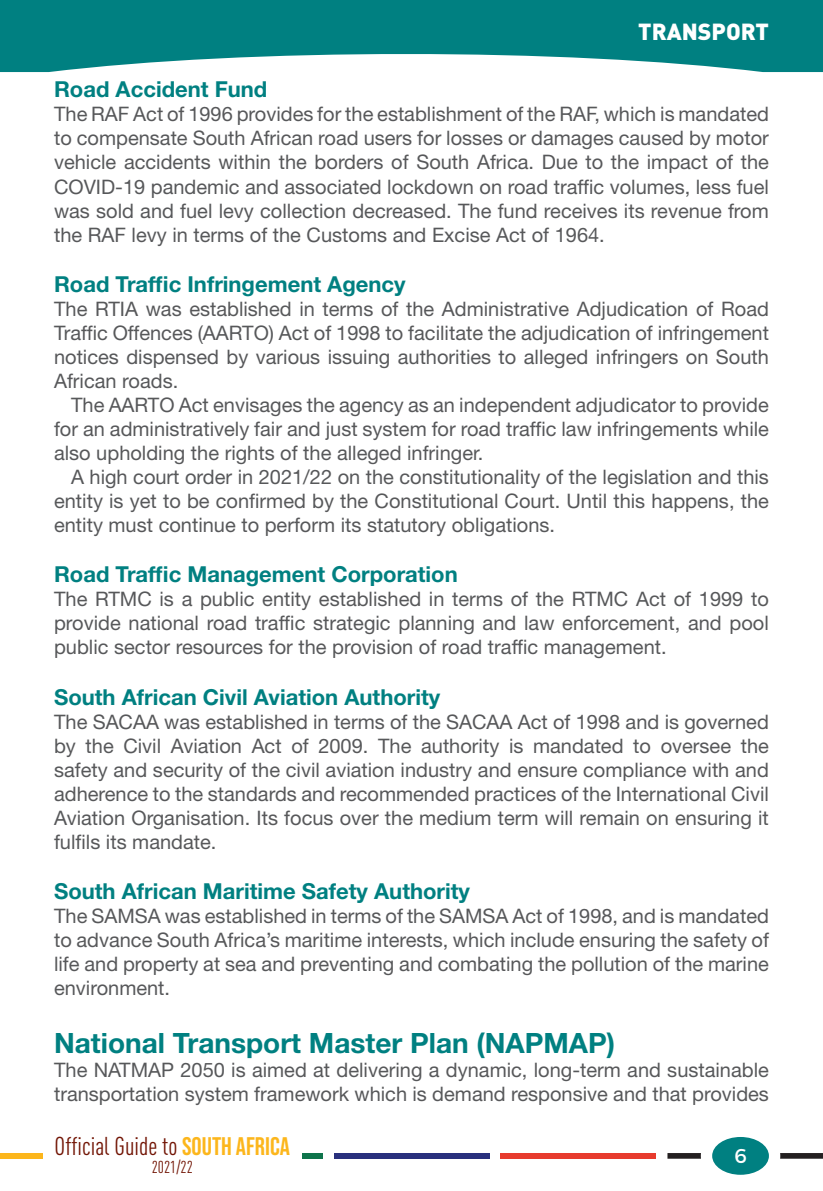
<style>
.page{position:relative;width:823px;height:1191px;background:#fff}
.page>*{position:absolute;margin:0;border:0;box-sizing:border-box;transform-origin:0 0}
.Sub_Heading{font:700 28px "Helvetica Neue LT Std";color:#008081}
.t1{font:condensed 25.4px "DIN Pro";color:#721505}
.t2{font:900 23px "DIN Pro";color:#fff}
.Sub_Heading-2{font:700 22px "Helvetica Neue LT Std";color:#008081}
.Body{font:20px/24px "Helvetica Neue LT Std";color:#57585a;text-align:justify}
.t3{font:20px "Trueno Rg";color:#fff}
.t4{font:condensed 17px "DIN Pro";color:#721505}
.s1{font-family:"Bebas Neue";font-stretch:normal;color:#fcb61c}
</style>
<div class="page">
<svg style="left:0;top:0;width:822px;height:72px;background:#259293"></svg>
<div style="left:0;top:1153px;width:43px;height:5px;background:#fcb61c"></div>
<div style="left:302px;top:1153px;width:20px;height:5px;background:#0e744b"></div>
<div style="left:333px;top:1153px;width:156px;height:5px;background:#29307d"></div>
<div style="left:500px;top:1153px;width:155px;height:5px;background:#e73b2e"></div>
<svg style="left:667px;top:1153px;width:33px;height:5px"></svg>
<svg style="left:780px;top:1153px;width:42px;height:5px"></svg>
<div style="left:711px;top:1137px;width:57px;height:37px;background:#008081;border-radius:50%"></div>
<p class="t2" style="left:638px;top:12px;width:132px">TRANSPORT</p>
<p class="Sub_Heading-2" style="left:54px;top:76px;width:215px">Road Accident Fund</p>
<p class="Body" style="left:54px;top:102px;width:716px">The RAF Act of 1996 provides for the establishment of the RAF, which is mandated to compensate South African road users for losses or damages caused by motor vehicle accidents within the borders of South Africa. Due to the impact of the COVID‐19 pandemic and associated lockdown on road traffic volumes, less fuel was sold and fuel levy collection decreased. The fund receives its revenue from the RAF levy in terms of the Customs and Excise Act of 1964.</p>
<p class="Sub_Heading-2" style="left:54px;top:270px;width:353px">Road Traffic Infringement Agency</p>
<p class="Body" style="left:54px;top:296px;width:716px">The RTIA was established in terms of the Administrative Adjudication of Road Traffic Offences (AARTO) Act of 1998 to facilitate the adjudication of infringement notices dispensed by various issuing authorities to alleged infringers on South African roads.</p>
<p class="Body" style="left:54px;top:392px;width:716px;text-indent:17px">The AARTO Act envisages the agency as an independent adjudicator to provide for an administratively fair and just system for road traffic law infringements while also upholding the rights of the alleged infringer.</p>
<p class="Body" style="left:54px;top:464px;width:716px;text-indent:17px">A high court order in 2021/22 on the constitutionality of the legislation and this entity is yet to be confirmed by the Constitutional Court. Until this happens, the entity must continue to perform its statutory obligations.</p>
<p class="Sub_Heading-2" style="left:54px;top:561px;width:405px">Road Traffic Management Corporation</p>
<p class="Body" style="left:54px;top:587px;width:716px">The RTMC is a public entity established in terms of the RTMC Act of 1999 to provide national road traffic strategic planning and law enforcement, and pool public sector resources for the provision of road traffic management.</p>
<p class="Sub_Heading-2" style="left:54px;top:683px;width:387px">South African Civil Aviation Authority</p>
<p class="Body" style="left:54px;top:709px;width:716px">The SACAA was established in terms of the SACAA Act of 1998 and is governed by the Civil Aviation Act of 2009. The authority is mandated to oversee the safety and security of the civil aviation industry and ensure compliance with and adherence to the standards and recommended practices of the International Civil Aviation Organisation. Its focus over the medium term will remain on ensuring it fulfils its mandate.</p>
<p class="Sub_Heading-2" style="left:54px;top:878px;width:417px">South African Maritime Safety Authority</p>
<p class="Body" style="left:54px;top:904px;width:716px">The SAMSA was established in terms of the SAMSA Act of 1998, and is mandated to advance South Africa’s maritime interests, which include ensuring the safety of life and property at sea and preventing and combating the pollution of the marine environment.</p>
<p class="Sub_Heading" style="left:54px;top:1025px;width:562px">National Transport Master Plan (NAPMAP)</p>
<p class="Body" style="left:54px;top:1057px;width:716px">The NATMAP 2050 is aimed at delivering a dynamic, long-term and sustainable transportation system framework which is demand responsive and that provides</p>
<p class="t1" style="left:55px;top:1127px;width:237px">Official Guide to <span class="s1">SOUTH AFRICA</span></p>
<p class="t4" style="left:152px;top:1154px;width:43px">2021/22</p>
<p class="t3" style="left:734px;top:1143px;width:14px">6</p>
</div>
